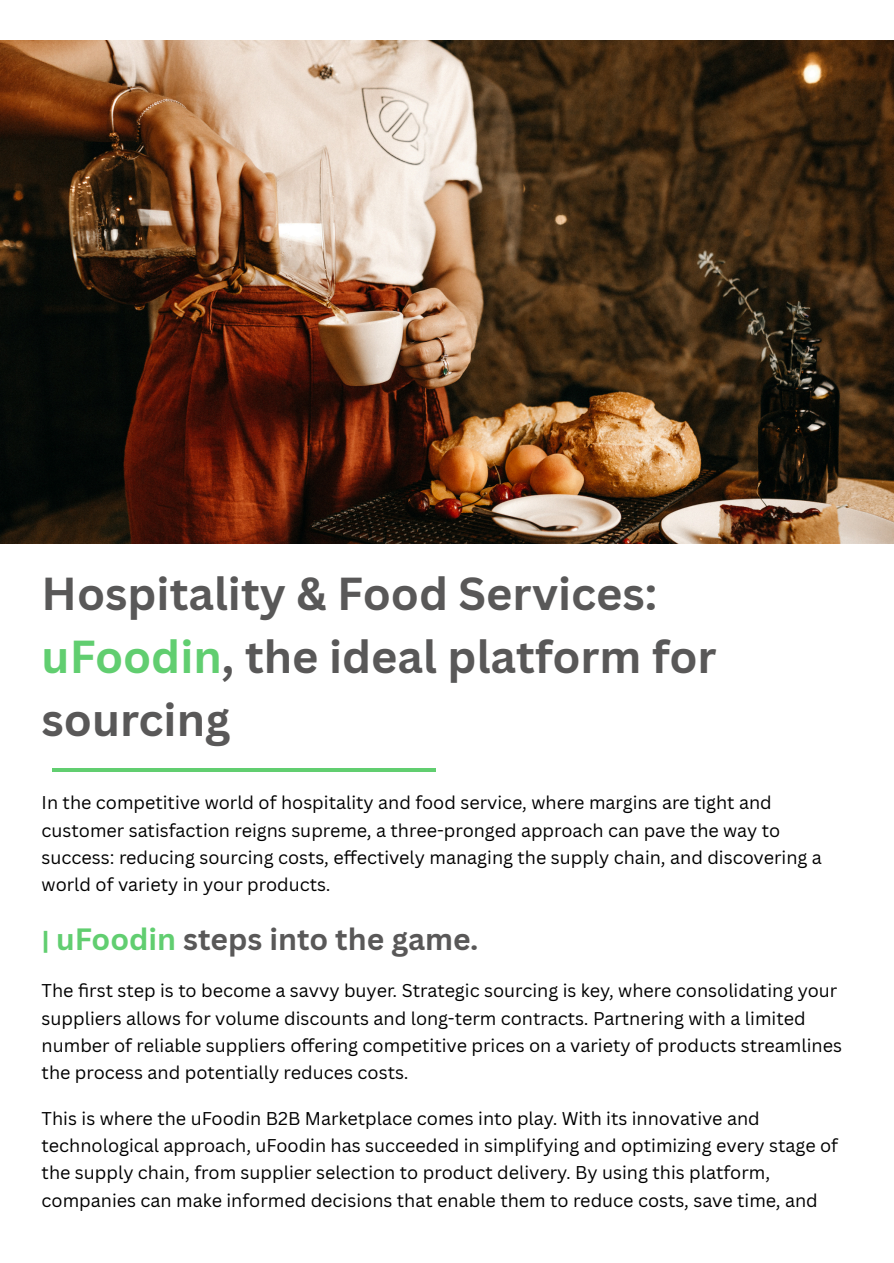
<style>
.page{position:relative;width:894px;height:1263px;background:#fff}
.page>*{position:absolute;margin:0;border:0;box-sizing:border-box;transform-origin:0 0}
.t1{font:700 45px/63px "Canva Sans";color:#595858}
.t2{font:700 30px "Canva Sans";color:#595858}
.t3{font:18px/27.3px "Canva Sans";color:#000}
.s1{color:#61ce70}
.s2{font-size:25.5px;color:#61ce70}
</style>
<div class="page">
<img style="left:0;top:40px;width:893px;height:503px">
<hr style="left:52px;top:768px;width:384px;height:4px;background:#61ce70">
<h1 class="t1" style="left:42px;top:561px;width:676px">Hospitality &amp; Food Services: <span class="s1">uFoodin</span>, the ideal platform for sourcing</h1>
<p class="t3" style="left:42px;top:788px;width:781px">In the competitive world of hospitality and food service, where margins are tight and customer satisfaction reigns supreme, a three-pronged approach can pave the way to success: reducing sourcing costs, effectively managing the supply chain, and discovering a world of variety in your products.</p>
<p class="t2" style="left:42px;top:917px;width:438px"><span class="s2">|</span> <span class="s1">uFoodin</span> steps into the game.</p>
<p class="t3" style="left:42px;top:976px;width:801px">The fi rst step is to become a savvy buyer. Strategic sourcing is key, where consolidating your suppliers allows for volume discounts and long-term contracts. Partnering with a limited number of reliable suppliers offering competitive prices on a variety of products streamlines the process and potentially reduces costs.</p>
<p class="t3" style="left:42px;top:1104px;width:797px">This is where the uFoodin B2B Marketplace comes into play. With its innovative and technological approach, uFoodin has succeeded in simplifying and optimizing every stage of the supply chain, from supplier selection to product delivery. By using this platform, companies can make informed decisions that enable them to reduce costs, save time, and</p>
</div>
